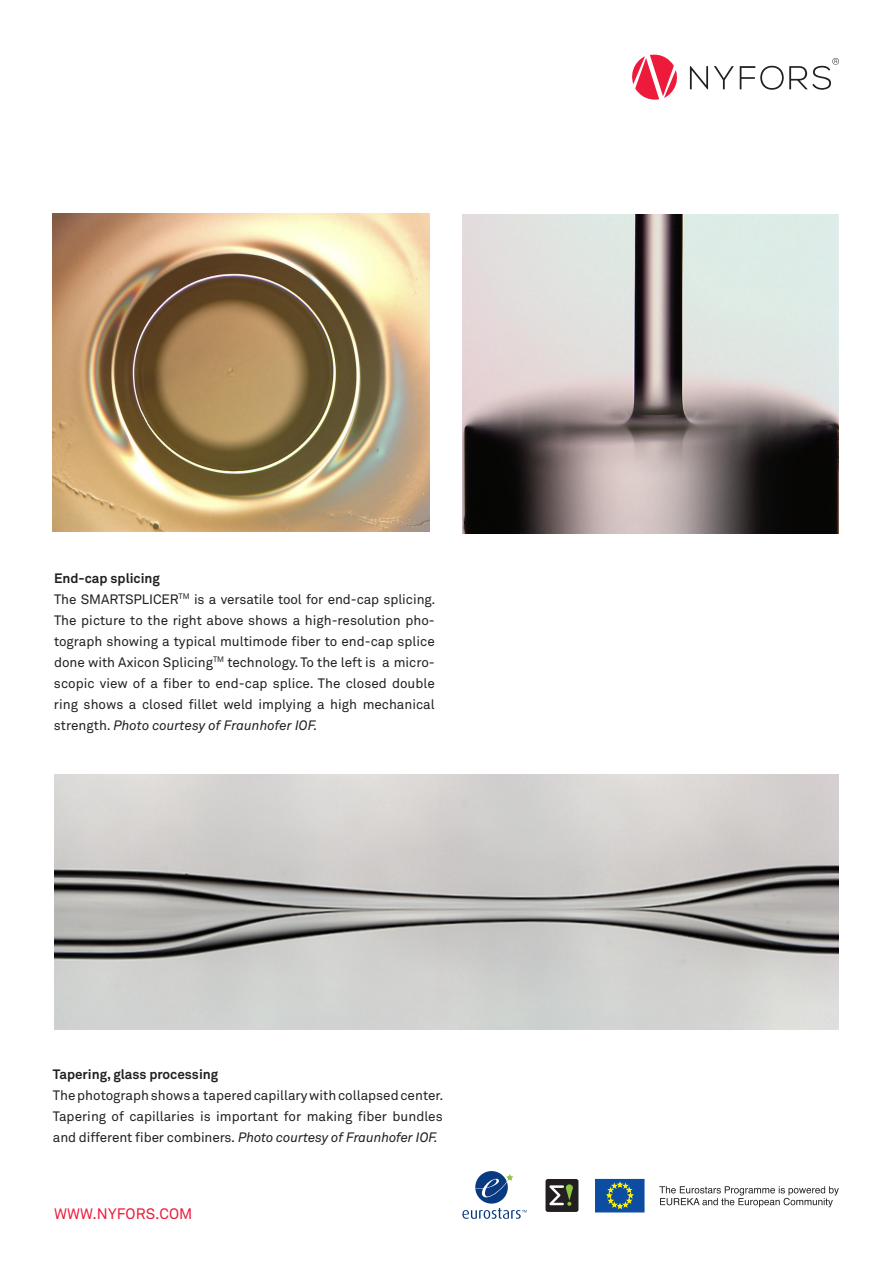
<style>
.page{position:relative;width:893px;height:1263px;background:#fff}
.page>*{position:absolute;margin:0;border:0;box-sizing:border-box;transform-origin:0 0}
.t1{font:15px "Akkurat Std";letter-spacing:.01em;color:#ed1a3a}
.t2{font:13.5px/21px "Akkurat Std";color:#231f20}
.t3{font:700 13.5px "Akkurat Std";color:#231f20}
.s1{font-weight:700}
.s2{font-style:italic}
</style>
<div class="page">
<svg style="left:690px;top:66px;width:18px;height:23px"></svg>
<svg style="left:714px;top:66px;width:20px;height:23px"></svg>
<svg style="left:632px;top:54px;width:45px;height:45px"></svg>
<svg style="left:740px;top:58px;width:99px;height:32px"></svg>
<img style="left:53px;top:213px;width:376px;height:318px">
<img style="left:54px;top:775px;width:785px;height:254px">
<img style="left:462px;top:215px;width:377px;height:319px">
<svg style="left:462px;top:1208px;width:65px;height:11px"></svg>
<div style="left:475px;top:1171px;width:33px;height:32px;background:#083981;border-radius:50%"></div>
<svg style="left:475px;top:1174px;width:38px;height:23px"></svg>
<div style="left:595px;top:1179px;width:49px;height:33px;background:#0d4da1"></div>
<svg style="left:606px;top:1182px;width:27px;height:27px"></svg>
<div style="left:545px;top:1179px;width:33px;height:33px;background:#231f20;border-radius:2px"></div>
<svg style="left:549px;top:1184px;width:24px;height:22px"></svg>
<svg style="left:659px;top:1186px;width:180px;height:21px"></svg>
<p class="t2" style="left:54px;top:567px;width:383px"><span class="s1">End-cap splicing<br></span>The SMARTSPLICER<sup>TM</sup> is a versatile tool for end-cap splicing.<br>The picture to the right above shows a high-resolution pho&shy;tograph showing a typical multimode fiber to end-cap splice done with Axicon Splicing<sup>TM</sup> technology. To the left is a micro&shy;scopic view of a fiber to end-cap splice. The closed double ring shows a closed fillet weld implying a high mechanical strength. <span class="s2">Photo courtesy of Fraunhofer IOF.</span></p>
<p class="t3" style="left:53px;top:1066px;width:167px">Tapering, glass processing</p>
<p class="t2" style="left:53px;top:1085px;width:392px;text-align:justify">The photograph shows a tapered capillary with collapsed center.<br>Tapering of capillaries is important for making fiber bundles and different fiber combiners. <span class="s2">Photo courtesy of Fraunhofer IOF.</span></p>
<p class="t1" style="left:54px;top:1205px;width:140px">WWW.NYFORS.COM</p>
</div>
